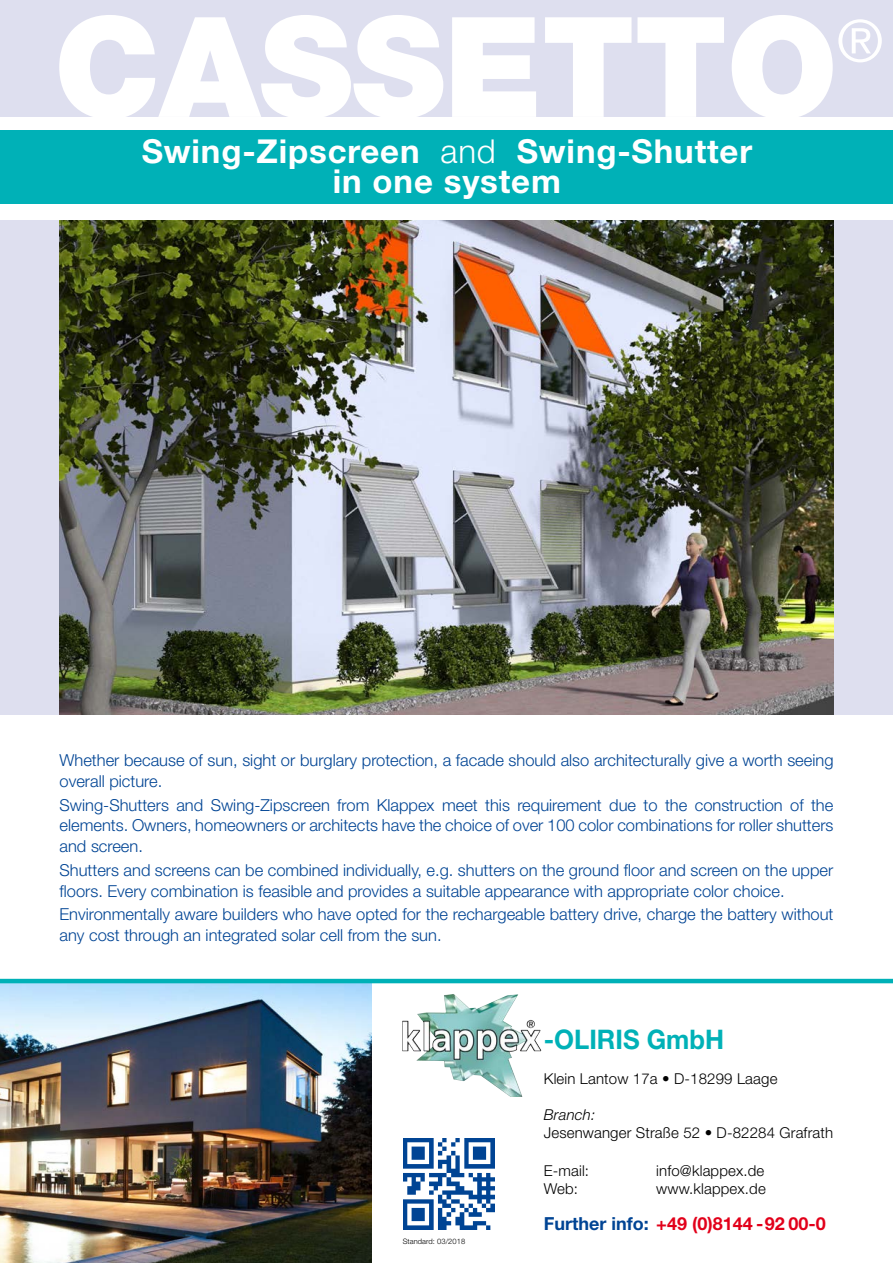
<style>
.page{position:relative;width:893px;height:1263px;background:#fff}
.page>*{position:absolute;margin:0;border:0;box-sizing:border-box;transform-origin:0 0}
.t1{font:900 139.5px "Helvetica Neue";letter-spacing:-.005em;color:#fff}
.t2{font:57.75px "Helvetica Neue";color:#fff}
.t3{font:700 33px "Helvetica Neue";letter-spacing:.025em;color:#fff}
.t4{font:700 27px "Helvetica Neue";color:#00b1b7;scale:.95 1}
.t5{font:700 18px "Helvetica Neue";color:#e2001a}
.Body_Text{font:300 16.5px/20.2px "Helvetica Neue";color:#004494}
.t6{font:300 15px "Helvetica Neue";letter-spacing:.01em;color:#000}
.t7{font:italic 300 15px "Helvetica Neue";letter-spacing:.01em;color:#000}
.t8{font:300 7.5px "Helvetica Neue";letter-spacing:.01em;color:#000}
.s1{font-weight:300}
.s2{color:#004494}
</style>
<div class="page">
<img style="left:0;top:983px;width:372px;height:280px">
<div style="left:0;top:0;width:893px;height:116px;background:#dedfef"></div>
<div style="left:0;top:220px;width:893px;height:495px;background:#dedfef"></div>
<img style="left:59px;top:220px;width:774px;height:495px">
<img style="left:402px;top:994px;width:139px;height:103px">
<div style="left:0;top:131px;width:893px;height:73px;background:#00b1b7"></div>
<img style="left:403px;top:1138px;width:91px;height:91px">
<hr style="left:0;top:979px;width:893px;height:4px;background:#00b1b7">
<p class="t1" style="left:54px;top:-16px;width:785px">CASSETTO</p>
<p class="t2" style="left:837px;top:6px;width:48px">®</p>
<p class="t3" style="left:142px;top:131px;width:612px">Swing-Zipscreen <span class="s1">and</span> Swing-Shutter</p>
<p class="t3" style="left:333px;top:161px;width:230px">in one system</p>
<p class="Body_Text" style="left:60px;top:750px;width:775px">Whether because of sun, sight or burglary protection, a facade should also architecturally give a worth seeing overall picture.</p>
<p class="Body_Text" style="left:60px;top:795px;width:775px;text-align:justify">Swing-Shutters and Swing-Zipscreen from Klappex meet this requirement due to the construction of the elements. Owners, homeowners or architects have the choice of over 100 color combinations for roller shutters and screen.</p>
<p class="Body_Text" style="left:60px;top:860px;width:775px">Shutters and screens can be combined individually, e.g. shutters on the ground floor and screen on the upper floors. Every combination is feasible and provides a suitable appearance with appropriate color choice.</p>
<p class="Body_Text" style="left:60px;top:904px;width:775px">Environmentally aware builders who have opted for the rechargeable battery drive, charge the battery without any cost through an integrated solar cell from the sun.</p>
<p class="t4" style="left:544px;top:1023px;width:191px">-OLIRIS GmbH</p>
<p class="t6" style="left:544px;top:1070px;width:235px">Klein Lantow 17a • D-18299 Laage</p>
<p class="t7" style="left:544px;top:1106px;width:53px">Branch:</p>
<p class="t6" style="left:544px;top:1124px;width:291px">Jesenwanger Straße 52 • D-82284 Grafrath</p>
<p class="t8" style="left:403px;top:1237px;width:64px">Standard: 03/2018</p>
<p class="t6" style="left:544px;top:1161px;width:47px">E-mail:</p>
<p class="t6" style="left:656px;top:1161px;width:109px">info@klappex.de</p>
<p class="t6" style="left:544px;top:1179px;width:36px">Web:</p>
<p class="t6" style="left:656px;top:1179px;width:111px">www.klappex.de</p>
<p class="t5" style="left:544px;top:1212px;width:283px"><span class="s2">Further info:</span> +49 (0)8144 - 92 00-0</p>
</div>
